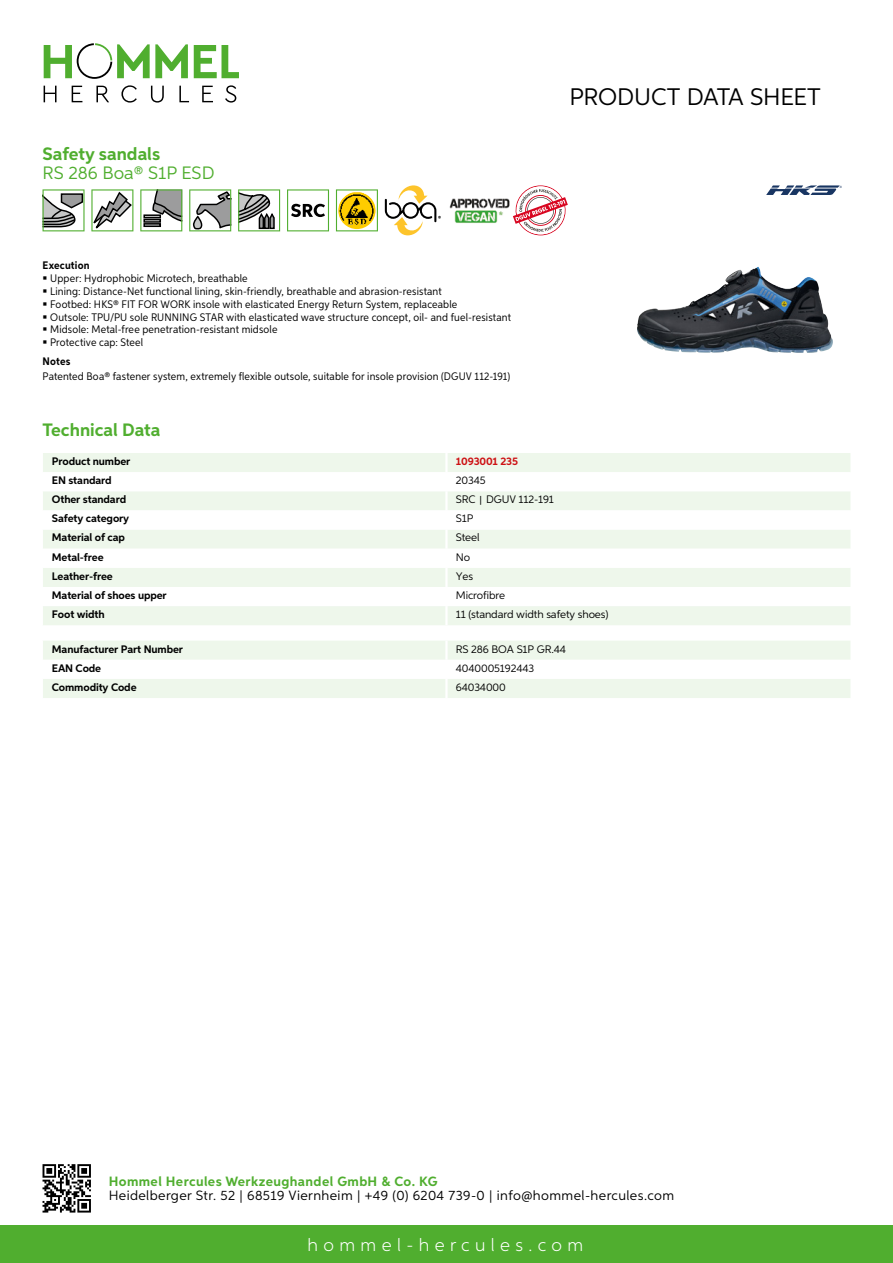
<style>
.page{position:relative;width:893px;height:1263px;background:#fff}
.page>*{position:absolute;margin:0;border:0;box-sizing:border-box;transform-origin:0 0}
.t1{font:24px "Aspira";letter-spacing:-.01em;color:#000}
.t2{font:700 18px "Aspira";color:#50ae2f}
.t3{font:300 18px "Aspira";letter-spacing:.3em;color:#fff}
.t4{font:18px "Aspira";color:#50ae2f}
.t5{font:13.5px "Aspira";letter-spacing:.03em;color:#000}
.t6{font:700 13.5px "Aspira";letter-spacing:.03em;color:#50ae2f}
.t7{font:10.95px/12.8px "Aspira Nar";letter-spacing:.015em;color:#000}
.t8{font:700 10.95px "Aspira";letter-spacing:-.01em;color:#000}
.t9{font:10.95px "Aspira";letter-spacing:-.01em;color:#000}
.t10{font:700 10.95px "Aspira Nar";letter-spacing:.015em;color:#000}
.t11{font:700 10.95px "Aspira";letter-spacing:-.01em;color:#cd1013}
.t12{font:3px "Arial";color:#183562}
.s1{font-family:"Wuerth Global";font-size:10.5px}
</style>
<div class="page">
<div style="left:0;top:1226px;width:893px;height:37px;background:#50ae2f"></div>
<svg style="left:43px;top:1164px;width:48px;height:48px"></svg>
<svg style="left:194px;top:45px;width:45px;height:33px"></svg>
<svg style="left:44px;top:43px;width:144px;height:36px"></svg>
<svg style="left:44px;top:86px;width:13px;height:16px"></svg>
<svg style="left:72px;top:86px;width:10px;height:16px"></svg>
<svg style="left:96px;top:86px;width:13px;height:16px"></svg>
<svg style="left:121px;top:85px;width:16px;height:18px"></svg>
<svg style="left:151px;top:86px;width:13px;height:17px"></svg>
<svg style="left:179px;top:86px;width:10px;height:16px"></svg>
<svg style="left:202px;top:86px;width:11px;height:16px"></svg>
<svg style="left:225px;top:85px;width:11px;height:18px"></svg>
<div style="left:43px;top:453px;width:807px;height:172px;background:#eef7eb"></div>
<svg style="left:43px;top:472px;width:807px;height:134px"></svg>
<hr style="left:445px;top:453px;width:3px;height:19px;background:#fff">
<hr style="left:445px;top:472px;width:3px;height:19px;background:#fff">
<hr style="left:445px;top:491px;width:3px;height:19px;background:#fff">
<hr style="left:445px;top:510px;width:3px;height:19px;background:#fff">
<hr style="left:445px;top:529px;width:3px;height:20px;background:#fff">
<hr style="left:445px;top:549px;width:3px;height:19px;background:#fff">
<hr style="left:445px;top:568px;width:3px;height:19px;background:#fff">
<hr style="left:445px;top:587px;width:3px;height:19px;background:#fff">
<hr style="left:445px;top:606px;width:3px;height:19px;background:#fff">
<svg style="left:43px;top:641px;width:807px;height:57px"></svg>
<hr style="left:445px;top:679px;width:3px;height:19px;background:#fff">
<svg style="left:43px;top:189px;width:90px;height:42px"></svg>
<svg style="left:140px;top:189px;width:42px;height:42px"></svg>
<svg style="left:189px;top:189px;width:42px;height:42px"></svg>
<svg style="left:238px;top:189px;width:42px;height:42px"></svg>
<svg style="left:287px;top:189px;width:42px;height:42px"></svg>
<svg style="left:336px;top:189px;width:42px;height:42px"></svg>
<svg style="left:385px;top:185px;width:56px;height:50px"></svg>
<img style="left:449px;top:198px;width:61px;height:25px">
<svg style="left:513px;top:185px;width:55px;height:50px"></svg>
<img style="left:637px;top:267px;width:196px;height:86px">
<svg style="left:766px;top:185px;width:74px;height:10px"></svg>
<h2 class="t2" style="left:43px;top:142px;width:119px">Safety sandals</h2>
<h2 class="t4" style="left:43px;top:162px;width:171px">RS 286 Boa® S1P ESD</h2>
<h1 class="t1" style="left:569px;top:82px;width:253px">Product data sh eet</h1>
<p class="t12" style="left:840px;top:185px;width:4px">®</p>
<p class="t10" style="left:43px;top:259px;width:49px">Execution</p>
<p class="t7" style="left:50px;top:272px;width:462px">Upper: Hydrophobic Microtech, breathable<br>Lining: Distance-Net functional lining, skin-friendly, breathable and abrasion-resistant<br>Footbed: HKS® FIT FOR WORK insole with elasticated Energy Return System, replaceable<br>Outsole: TPU/PU sole RUNNING STAR with elasticated wave structure concept, oil- and fuel-resistant Midsole: Metal-free penetration-resistant midsole<br>Protective cap: Steel</p>
<p class="t10" style="left:43px;top:355px;width:29px">Notes</p>
<p class="t7" style="left:43px;top:370px;width:469px">Patented Boa® fastener system, extremely flexible outsole, suitable for insole provision (DGUV 112-191)</p>
<h2 class="t2" style="left:43px;top:419px;width:120px">Technical Data</h2>
<p class="t8" style="left:52px;top:454px;width:80px">Product number</p>
<p class="t11" style="left:456px;top:454px;width:64px">1093001 235</p>
<p class="t8" style="left:52px;top:474px;width:61px">EN standard</p>
<p class="t9" style="left:456px;top:474px;width:31px">20345</p>
<p class="t8" style="left:52px;top:493px;width:76px">Other standard</p>
<p class="t9" style="left:456px;top:493px;width:100px">SRC <span class="s1">|</span> DGUV 112-191</p>
<p class="t8" style="left:52px;top:512px;width:79px">Safety category</p>
<p class="t9" style="left:456px;top:512px;width:19px">S1P</p>
<p class="t8" style="left:52px;top:531px;width:75px">Material of cap</p>
<p class="t9" style="left:456px;top:531px;width:25px">Steel</p>
<p class="t8" style="left:52px;top:550px;width:53px">Metal-free</p>
<p class="t9" style="left:456px;top:550px;width:16px">No</p>
<p class="t8" style="left:52px;top:569px;width:62px">Leather-free</p>
<p class="t9" style="left:456px;top:569px;width:19px">Yes</p>
<p class="t8" style="left:52px;top:588px;width:116px">Material of shoes upper</p>
<p class="t9" style="left:456px;top:588px;width:51px">Microfibre</p>
<p class="t8" style="left:52px;top:607px;width:54px">Foot width</p>
<p class="t9" style="left:456px;top:608px;width:154px">11 (standard width safety shoes)</p>
<p class="t8" style="left:52px;top:642px;width:133px">Manufacturer Part Number</p>
<p class="t9" style="left:456px;top:642px;width:112px">RS 286 BOA S1P GR.44</p>
<p class="t8" style="left:52px;top:661px;width:51px">EAN Code</p>
<p class="t9" style="left:456px;top:661px;width:80px">4040005192443</p>
<p class="t8" style="left:52px;top:680px;width:86px">Commodity Code</p>
<p class="t9" style="left:456px;top:680px;width:52px">64034000</p>
<p class="t6" style="left:109px;top:1172px;width:330px">Hommel Hercules Werkzeughandel GmbH &amp; Co. KG</p>
<p class="t5" style="left:109px;top:1187px;width:567px">Heidelberger Str. 52 | 68519 Viernheim | +49 (0) 6204 739-0 | info@hommel-hercules.com</p>
<h2 class="t3" style="left:307px;top:1234px;width:277px">hommel-hercules.com</h2>
</div>
